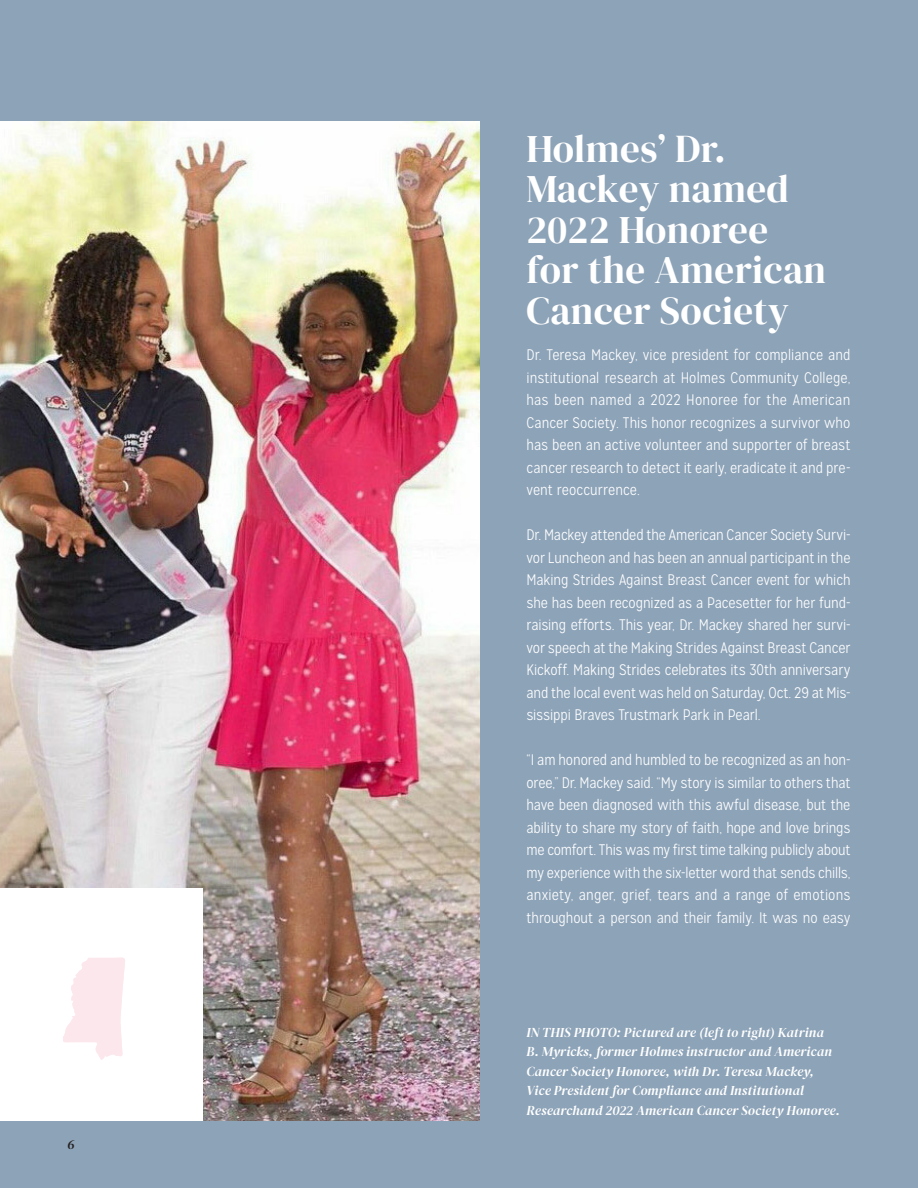
<style>
.page{position:relative;width:918px;height:1188px;background:#8da3b8}
.page>*{position:absolute;margin:0;border:0;box-sizing:border-box;transform-origin:0 0}
.Headline{font:39px/40.5px "DM Serif Display";letter-spacing:.01em;color:#fff}
.body_copy{font:300 15.3px/22.5px "Mission Gothic";color:#fff;text-align:justify}
.Captions{font:italic 13.5px/19.5px "DM Serif Display";letter-spacing:.005em;color:#fff}
.t1{font:italic 13.5px "DM Serif Display";color:#231f20}
</style>
<div class="page">
<img style="left:0;top:122px;width:480px;height:998px">
<div style="left:0;top:888px;width:202px;height:232px;background:#fff"></div>
<svg style="left:63px;top:958px;width:62px;height:102px"></svg>
<p class="t1" style="left:68px;top:1137px;width:9px">6</p>
<p class="Headline" style="left:526px;top:129px;width:301px">Holmes’ Dr.<br>Mackey named<br>2022 Honoree for the American<br>Cancer Society</p>
<p class="body_copy" style="left:526px;top:344px;width:326px">Dr. Teresa Mackey, vice president for compliance and institutional research at Holmes Community College, has been named a 2022 Honoree for the American Cancer Society. This honor recognizes a survivor who has been an active volunteer and supporter of breast cancer research to detect it early, eradicate it and pre&shy;vent reoccurrence.</p>
<p class="body_copy" style="left:526px;top:524px;width:326px">Dr. Mackey attended the American Cancer Society Survi&shy;vor Luncheon and has been an annual participant in the Making Strides Against Breast Cancer event for which she has been recognized as a Pacesetter for her fund&shy;raising efforts. This year, Dr. Mackey shared her survi&shy;vor speech at the Making Strides Against Breast Cancer Kickoff. Making Strides celebrates its 30th anniversary and the local event was held on Saturday, Oct. 29 at Mis&shy;sissippi Braves Trustmark Park in Pearl.</p>
<p class="body_copy" style="left:526px;top:749px;width:326px">“I am honored and humbled to be recognized as an hon&shy;oree,” Dr. Mackey said. “My story is similar to others that have been diagnosed with this awful disease, but the ability to share my story of faith, hope and love brings me comfort. This was my first time talking publicly about my experience with the six-letter word that sends chills, anxiety, anger, grief, tears and a range of emotions throughout a person and their family. It was no easy</p>
<p class="Captions" style="left:526px;top:1023px;width:315px">IN THIS PHOTO: Pictured are (left to right) Katrina<br>B. Myricks, former Holmes instructor and American Cancer Society Honoree, with Dr. Teresa Mackey, Vice President for Compliance and Institutional Researchand 2022 American Cancer Society Honoree.</p>
</div>
